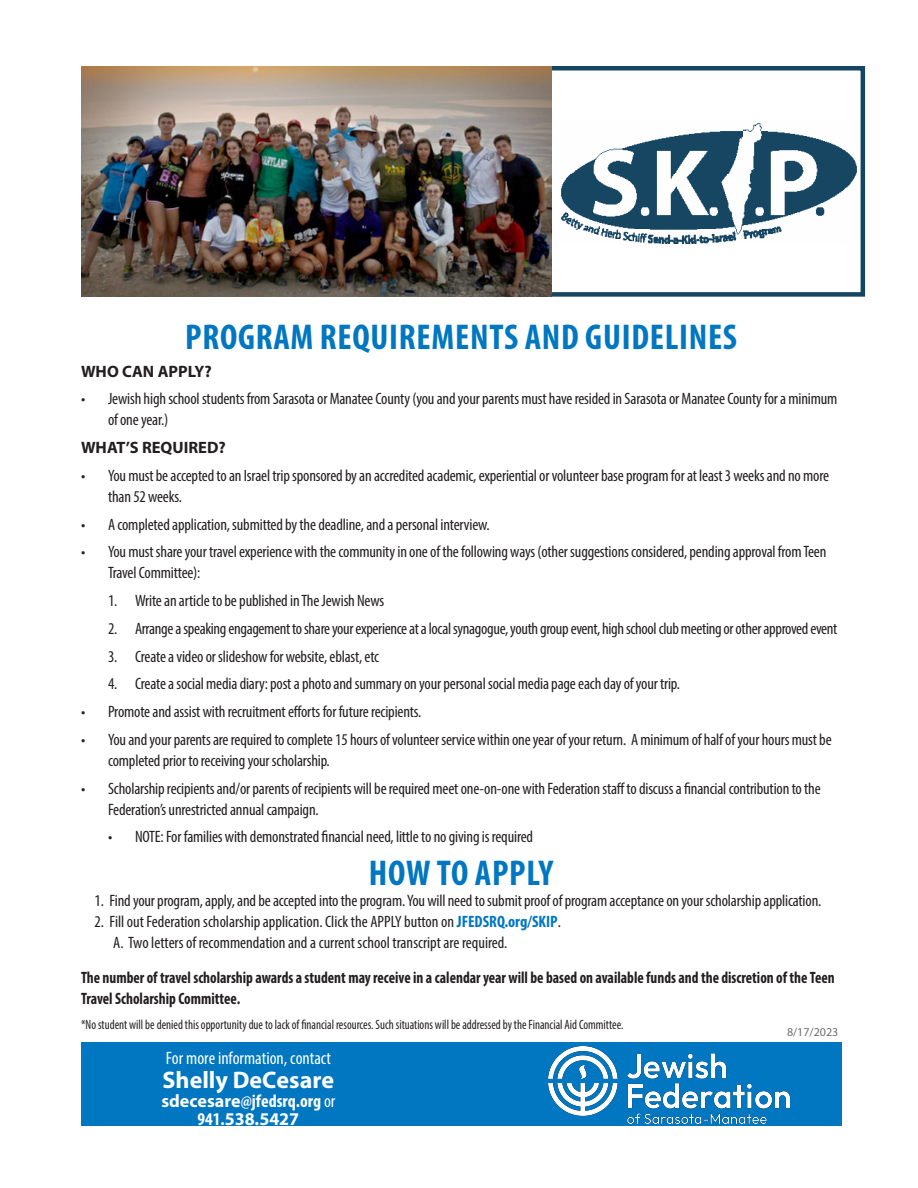
<style>
.page{position:relative;width:918px;height:1188px;background:#fff}
.page>*{position:absolute;margin:0;border:0;box-sizing:border-box;transform-origin:0 0}
.t1{font:700 condensed 36px "Myriad Pro";letter-spacing:.02em;color:#0077c0}
.t2{font:700 24px "Myriad Pro";color:#fff}
.t3{font:700 18px/18px "Myriad Pro";color:#fff;text-align:center}
.t4{font:condensed 18px "Myriad Pro";color:#fff}
.t5{font:condensed 16.5px/21px "Myriad Pro";letter-spacing:-.01em;color:#231f20}
.Myriad_Pro_Body{font:700 condensed 16.5px/21px "Myriad Pro";color:#231f20;scale:.92 1}
.Subtitles{font:700 16.5px "Myriad Pro";color:#231f20}
.Myriad_Pro_Body-2{font:700 16.5px "Myriad Pro";color:#231f20}
.Myriad_Pro_Body-3{font:condensed 13.5px "Myriad Pro";color:#231f20;scale:.92 1}
.t6{font:12px "Myriad Pro";color:#6c6d70}
.s1{font-weight:700;color:#0077c0}
.s2{font-stretch:condensed}
.s3{font-weight:400;font-stretch:condensed}
</style>
<div class="page">
<div style="left:543px;top:66px;width:322px;height:231px;background:#fff;border:4px solid #144662"></div>
<img style="left:81px;top:66px;width:470px;height:231px">
<div style="left:81px;top:1042px;width:760px;height:83px;background:#0077c0"></div>
<img style="left:561px;top:123px;width:296px;height:121px">
<img style="left:549px;top:1046px;width:241px;height:77px">
<p class="t1" style="left:185px;top:314px;width:553px">PROGRAM REQUIREMENTS AND GUIDELINES</p>
<p class="Myriad_Pro_Body-2" style="left:81px;top:360px;width:132px">WHO CAN APPLY?</p>
<p class="t5" style="left:108px;top:388px;width:731px;text-indent:-27px">• Jewish high school students from Sarasota or Manatee County (you and your parents must have resided in Sarasota or Manatee County for a minimum of one year.)</p>
<p class="Subtitles" style="left:81px;top:437px;width:146px">WHAT’S REQUIRED?</p>
<p class="t5" style="left:108px;top:465px;width:723px;text-indent:-27px">• You must be accepted to an Israel trip sponsored by an accredited academic, experiential or volunteer base program for at least 3 weeks and no more than 52 weeks.</p>
<p class="t5" style="left:81px;top:513px;width:410px">• A completed application, submitted by the deadline, and a personal interview.</p>
<p class="t5" style="left:108px;top:541px;width:720px;text-indent:-27px">• You must share your travel experience with the community in one of the following ways (other suggestions considered, pending approval from Teen<br>Travel Committee):</p>
<p class="t5" style="left:108px;top:590px;width:278px">1. Write an article to be published in The Jewish News</p>
<p class="t5" style="left:108px;top:618px;width:731px">2. Arrange a speaking engagement to share your experience at a local synagogue, youth group event, high school club meeting or other approved event</p>
<p class="t5" style="left:108px;top:645px;width:273px">3. Create a video or slideshow for website, eblast, etc</p>
<p class="t5" style="left:108px;top:673px;width:574px">4. Create a social media diary: post a photo and summary on your personal social media page each day of your trip.</p>
<p class="t5" style="left:81px;top:701px;width:342px">• Promote and assist with recruitment efforts for future recipients.</p>
<p class="t5" style="left:108px;top:729px;width:725px;text-indent:-27px">• You and your parents are required to complete 15 hours of volunteer service within one year of your return. A minimum of half of your hours must be completed prior to receiving your scholarship.</p>
<p class="t5" style="left:108px;top:777px;width:714px;text-indent:-27px">• Scholarship recipients and/or parents of recipients will be required meet one-on-one with Federation staff to discuss a financial contribution to the<br>Federation’s unrestricted annual campaign.</p>
<p class="t5" style="left:108px;top:826px;width:427px">• NOTE: For families with demonstrated financial need, little to no giving is required</p>
<p class="t1" style="left:369px;top:851px;width:186px">HOW TO APPLY</p>
<p class="t5" style="left:94px;top:890px;width:728px">1. Find your program, apply, and be accepted into the program. You will need to submit proof of program acceptance on your scholarship application.</p>
<p class="t5" style="left:94px;top:911px;width:468px">2. Fill out Federation scholarship application. Click the APPLY button on <span class="s1">JFEDSRQ.org/SKIP</span>.</p>
<p class="t5" style="left:113px;top:932px;width:396px">A. Two letters of recommendation and a current school transcript are required.</p>
<p class="Myriad_Pro_Body" style="left:81px;top:967px;width:821px">The number of travel scholarship awards a student may receive in a calendar year will be based on available funds and the discretion of the Teen<br>Travel Scholarship Committee.</p>
<p class="Myriad_Pro_Body-3" style="left:81px;top:1016px;width:591px">*No student will be denied this opportunity due to lack of financial resources. Such situations will be addressed by the Financial Aid Committee.</p>
<p class="t4" style="left:166px;top:1048px;width:167px">For more information, contact</p>
<p class="t2" style="left:163px;top:1064px;width:173px">Shelly DeCesare</p>
<p class="t3" style="left:161px;top:1092px;width:175px">sdecesare<span class="s2">@jfedsrq.org</span> <span class="s3">or<br></span><span class="s2">941.</span>538.5427</p>
<p class="t6" style="left:787px;top:1025px;width:53px">8/17/2023</p>
</div>
